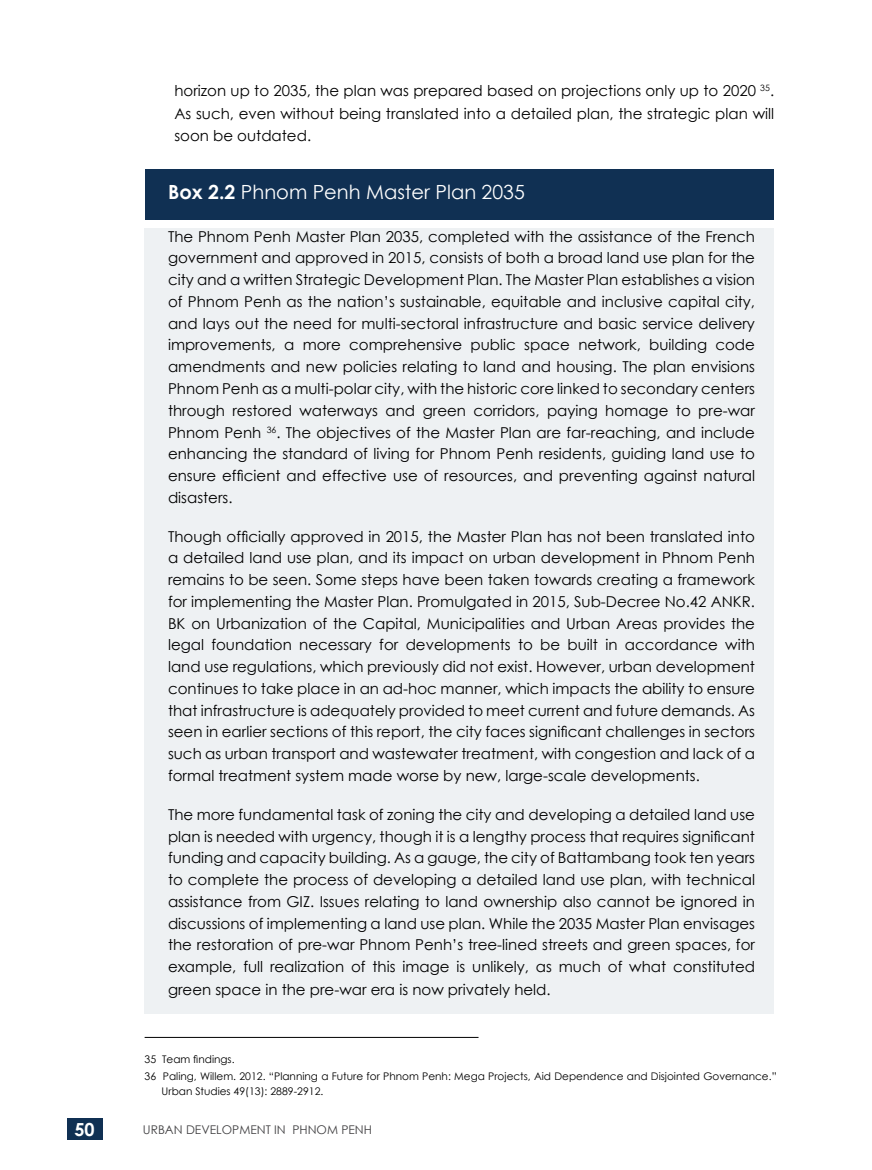
<style>
.page{position:relative;width:872px;height:1170px;background:#fff}
.page>*{position:absolute;margin:0;border:0;box-sizing:border-box;transform-origin:0 0}
.t1{font:19.5px "Century Gothic";color:#fff}
.t2{font:700 18px "Century Gothic";color:#fff}
.t3{font:15px/21.8px "Century Gothic";color:#000;text-align:justify}
.t4{font:12px "Century Gothic";color:#414042}
.t5{font:10.5px/17.1px "Century Gothic";color:#000}
.s1{font-weight:700}
</style>
<div class="page">
<div style="left:67px;top:1118px;width:35px;height:21px;background:#103053"></div>
<div style="left:145px;top:169px;width:628px;height:51px;background:#103053"></div>
<div style="left:145px;top:228px;width:629px;height:785px;background:#eef1f3"></div>
<hr style="left:145px;top:1036px;width:333px;height:1px;background:#000">
<p class="t3" style="left:174px;top:79px;width:601px;line-height:22.5px">horizon up to 2035, the plan was prepared based on projections only up to 2020 <sup>35</sup>.<br>As such, even without being translated into a detailed plan, the strategic plan will soon be outdated.</p>
<h1 class="t1" style="left:168px;top:178px;width:358px"><span class="s1">Box 2.2</span> Phnom Penh Master Plan 2035</h1>
<p class="t3" style="left:168px;top:225px;width:588px">The Phnom Penh Master Plan 2035, completed with the assistance of the French government and approved in 2015, consists of both a broad land use plan for the city and a written Strategic Development Plan. The Master Plan establishes a vision of Phnom Penh as the nation’s sustainable, equitable and inclusive capital city, and lays out the need for multi-sectoral infrastructure and basic service delivery improvements, a more comprehensive public space network, building code amendments and new policies relating to land and housing. The plan envisions Phnom Penh as a multi-polar city, with the historic core linked to secondary centers through restored waterways and green corridors, paying homage to pre-war Phnom Penh <sup>36</sup>. The objectives of the Master Plan are far-reaching, and include enhancing the standard of living for Phnom Penh residents, guiding land use to ensure efficient and effective use of resources, and preventing against natural disasters.</p>
<p class="t3" style="left:168px;top:525px;width:588px">Though officially approved in 2015, the Master Plan has not been translated into a detailed land use plan, and its impact on urban development in Phnom Penh remains to be seen. Some steps have been taken towards creating a framework for implementing the Master Plan. Promulgated in 2015, Sub-Decree No.42 ANKR.<br>BK on Urbanization of the Capital, Municipalities and Urban Areas provides the legal foundation necessary for developments to be built in accordance with land use regulations, which previously did not exist. However, urban development continues to take place in an ad-hoc manner, which impacts the ability to ensure that infrastructure is adequately provided to meet current and future demands. As seen in earlier sections of this report, the city faces significant challenges in sectors such as urban transport and wastewater treatment, with congestion and lack of a formal treatment system made worse by new, large-scale developments.</p>
<p class="t3" style="left:168px;top:803px;width:588px">The more fundamental task of zoning the city and developing a detailed land use plan is needed with urgency, though it is a lengthy process that requires significant funding and capacity building. As a gauge, the city of Battambang took ten years to complete the process of developing a detailed land use plan, with technical assistance from GIZ. Issues relating to land ownership also cannot be ignored in discussions of implementing a land use plan. While the 2035 Master Plan envisages the restoration of pre-war Phnom Penh’s tree-lined streets and green spaces, for example, full realization of this image is unlikely, as much of what constituted green space in the pre-war era is now privately held.</p>
<p class="t5" style="left:145px;top:1049px;width:633px">35 Team findings.<br>36 Paling, Willem. 2012. “Planning a Future for Phnom Penh: Mega Projects, Aid Dependence and Disjointed Governance.”</p>
<p class="t5" style="left:162px;top:1082px;width:163px">Urban Studies 49(13): 2889-2912.</p>
<p class="t2" style="left:75px;top:1115px;width:22px">50</p>
<p class="t4" style="left:143px;top:1120px;width:230px">URBAN DEVELOPMENT IN PHNOM PENH</p>
</div>
